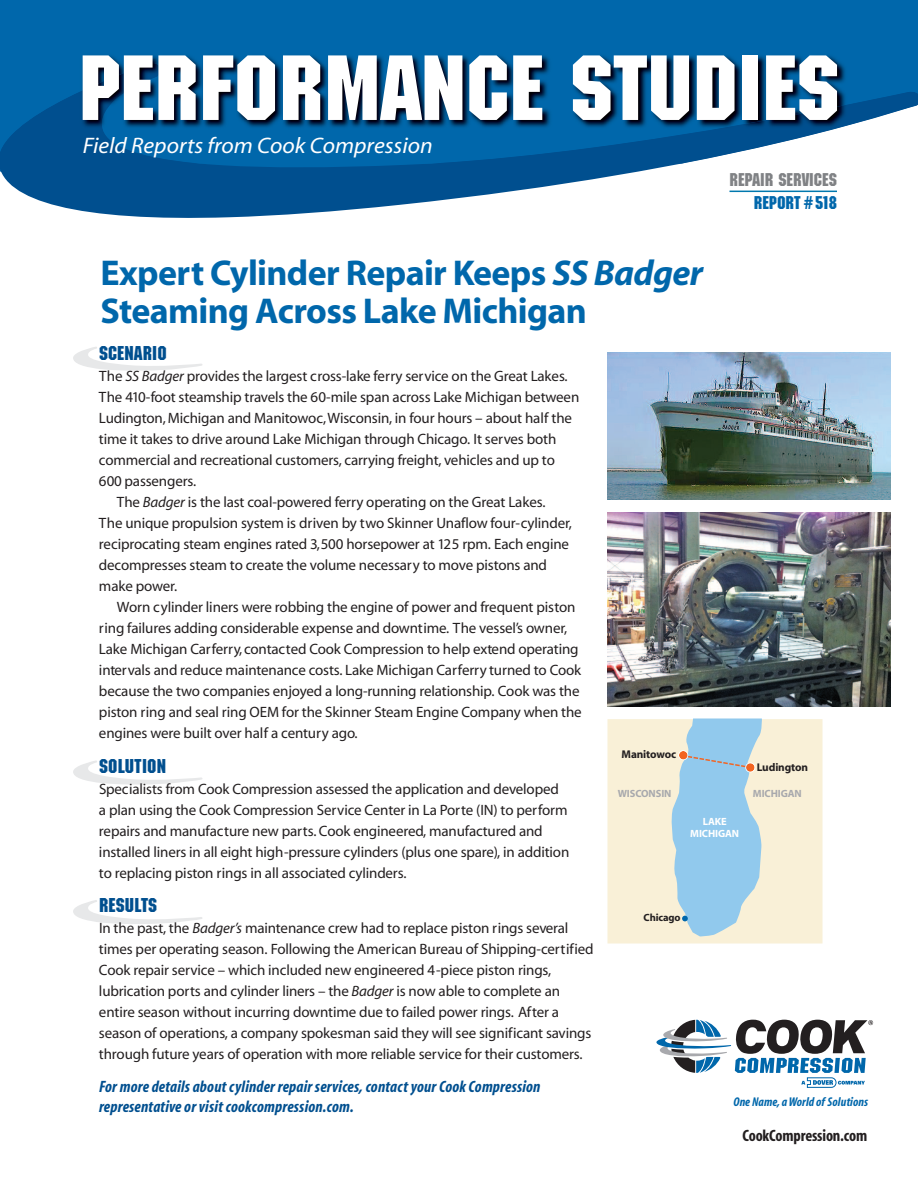
<style>
.page{position:relative;width:918px;height:1188px;background:#fff}
.page>*{position:absolute;margin:0;border:0;box-sizing:border-box;transform-origin:0 0}
.t1{font:90px "Machine";color:#fff;scale:1.05 1}
.t2{font:700 36px/37.5px "Myriad";letter-spacing:-.02em;color:#0067ab}
.t3{font:italic 22.5px "Myriad";color:#fff;scale:1.05 1}
.t4{font:19.5px "Machine";letter-spacing:.01em;color:#004f8f}
.t5{font:18px "Machine";color:#808285}
.t6{font:18px "Machine";color:#0067ab}
.t7{font:italic 700 condensed 16.5px/19.5px "Myriad";letter-spacing:.01em;color:#004f8f}
.t8{font:700 condensed 16.5px "Myriad";letter-spacing:-.01em;color:#231f20}
.t9{font:15px/21px "Myriad";letter-spacing:-.01em;color:#231f20}
.t10{font:italic 700 condensed 12.75px "Myriad";color:#0067ab}
.t11{font:700 11.25px "Myriad";letter-spacing:-.01em;color:#231f20}
.t12{font:700 10.5px "Myriad";letter-spacing:-.01em;color:#a8a9ad}
.t13{font:700 10.5px/12px "Myriad";letter-spacing:-.01em;color:#fff;text-align:center}
.t14{font:700 10.5px "Myriad";letter-spacing:-.01em;color:#231f20}
.s1{font-style:italic}
</style>
<div class="page">
<div style="left:608px;top:719px;width:215px;height:225px;background:#f9f0d7"></div>
<div style="left:0;top:0;width:918px;height:23px;background:#0067ab"></div>
<svg style="left:0;top:164px;width:837px;height:54px;fill:#004f8f"></svg>
<img style="left:0;top:23px;width:918px;height:141px">
<img style="left:432px;top:92px;width:486px;height:72px">
<img style="left:0;top:63px;width:199px;height:101px">
<svg style="left:656px;top:1020px;width:217px;height:68px"></svg>
<svg style="left:73px;top:347px;width:129px;height:24px"></svg>
<svg style="left:73px;top:760px;width:130px;height:25px"></svg>
<svg style="left:73px;top:900px;width:129px;height:24px"></svg>
<img style="left:608px;top:353px;width:283px;height:146px">
<img style="left:608px;top:512px;width:283px;height:194px">
<hr style="left:730px;top:191px;width:107px;height:1px;background:#0078ae">
<svg style="left:671px;top:718px;width:91px;height:218px"></svg>
<div style="left:746px;top:763px;width:9px;height:9px;background:#f36421;border-radius:50%"></div>
<div style="left:745px;top:762px;width:10px;height:10px;border:2px solid #fff;border-radius:50%"></div>
<div style="left:679px;top:751px;width:9px;height:9px;background:#f36421;border-radius:50%"></div>
<div style="left:678px;top:750px;width:10px;height:10px;border:2px solid #fff;border-radius:50%"></div>
<h1 class="t1" style="left:78px;top:55px;width:727px">PERFORMANCE STUDIES</h1>
<h3 class="t3" style="left:83px;top:137px;width:335px">Field Reports from Cook Compression</h3>
<h2 class="t2" style="left:100px;top:257px;width:604px">Expert Cylinder Repair Keeps <span class="s1">SS Badger<br></span>Steaming Across Lake Michigan</h2>
<p class="t5" style="left:730px;top:173px;width:109px">REPAIR SERVICES</p>
<p class="t6" style="left:754px;top:196px;width:85px">REPORT#518</p>
<h3 class="t4" style="left:99px;top:346px;width:69px">SCENARIO</h3>
<p class="t9" style="left:99px;top:367px;width:470px">The <span class="s1">SS Badger</span> provides the largest cross-lake ferry service on the Great Lakes.</p>
<p class="t9" style="left:99px;top:388px;width:482px">The 410-foot steamship travels the 60-mile span across Lake Michigan between</p>
<p class="t9" style="left:99px;top:409px;width:475px">Ludington,Michigan and Manitowoc,Wisconsin, in four hours – about half the</p>
<p class="t9" style="left:99px;top:430px;width:459px">time it takes to drive around Lake Michigan through Chicago. It serves both</p>
<p class="t9" style="left:99px;top:451px;width:457px">commercial and recreational customers, carrying freight, vehicles and up to</p>
<p class="t9" style="left:99px;top:472px;width:99px">600 passengers.</p>
<p class="t9" style="left:117px;top:493px;width:430px">The <span class="s1">Badger</span> is the last coal-powered ferry operating on the Great Lakes.</p>
<p class="t9" style="left:99px;top:514px;width:475px">The unique propulsion system is driven by two Skinner Unaflow four-cylinder,</p>
<p class="t9" style="left:99px;top:535px;width:472px">reciprocating steam engines rated 3,500 horsepower at 125 rpm. Each engine</p>
<p class="t9" style="left:99px;top:556px;width:450px">decompresses steam to create the volume necessary to move pistons and</p>
<p class="t9" style="left:99px;top:577px;width:80px">make power.</p>
<p class="t9" style="left:117px;top:598px;width:460px">Worn cylinder liners were robbing the engine of power and frequent piston</p>
<p class="t9" style="left:99px;top:619px;width:470px">ring failures adding considerable expense and downtime. The vessel’s owner,</p>
<p class="t9" style="left:99px;top:640px;width:481px">Lake Michigan Carferry, contacted Cook Compression to help extend operating</p>
<p class="t9" style="left:99px;top:661px;width:484px">intervals and reduce maintenance costs. Lake Michigan Carferry turned to Cook</p>
<p class="t9" style="left:99px;top:682px;width:482px">because the two companies enjoyed a long-running relationship. Cook was the</p>
<p class="t9" style="left:99px;top:703px;width:484px">piston ring and seal ring OEM for the Skinner Steam Engine Company when the</p>
<p class="t9" style="left:99px;top:724px;width:260px">engines were built over half a century ago.</p>
<h3 class="t4" style="left:99px;top:759px;width:69px">SOLUTION</h3>
<p class="t9" style="left:99px;top:779px;width:472px">Specialists from Cook Compression assessed the application and developed a plan using the Cook Compression Service Center in La Porte (IN) to perform repairs and manufacture new parts. Cook engineered, manufactured and installed liners in all eight high-pressure cylinders (plus one spare), in addition to replacing piston rings in all associated cylinders.</p>
<h3 class="t4" style="left:99px;top:898px;width:60px">RESULTS</h3>
<p class="t9" style="left:99px;top:919px;width:496px">In the past, the <span class="s1">Badger’s</span> maintenance crew had to replace piston rings several times per operating season. Following the American Bureau of Shipping-certified Cook repair service – which included new engineered 4-piece piston rings, lubrication ports and cylinder liners – the <span class="s1">Badger</span> is now able to complete an entire season without incurring downtime due to failed power rings. After a season of operations, a company spokesman said they will see significant savings through future years of operation with more reliable service for their customers.</p>
<p class="t7" style="left:99px;top:1078px;width:443px">Formore details about cylinder repair services, contactyourCookCompression representative orvisit cookcompression.com.</p>
<p class="t11" style="left:622px;top:750px;width:56px">Manitowoc</p>
<p class="t12" style="left:618px;top:790px;width:55px">WISCONSIN</p>
<p class="t13" style="left:690px;top:816px;width:50px">LAKE<br>MICHIGAN</p>
<p class="t11" style="left:757px;top:764px;width:53px">Ludington</p>
<p class="t12" style="left:753px;top:790px;width:50px">MICHIGAN</p>
<p class="t14" style="left:644px;top:914px;width:39px">Chicago</p>
<p class="t10" style="left:734px;top:1098px;width:136px">One Name, aWorld of Solutions</p>
<p class="t8" style="left:743px;top:1130px;width:126px">CookCompression.com</p>
</div>
